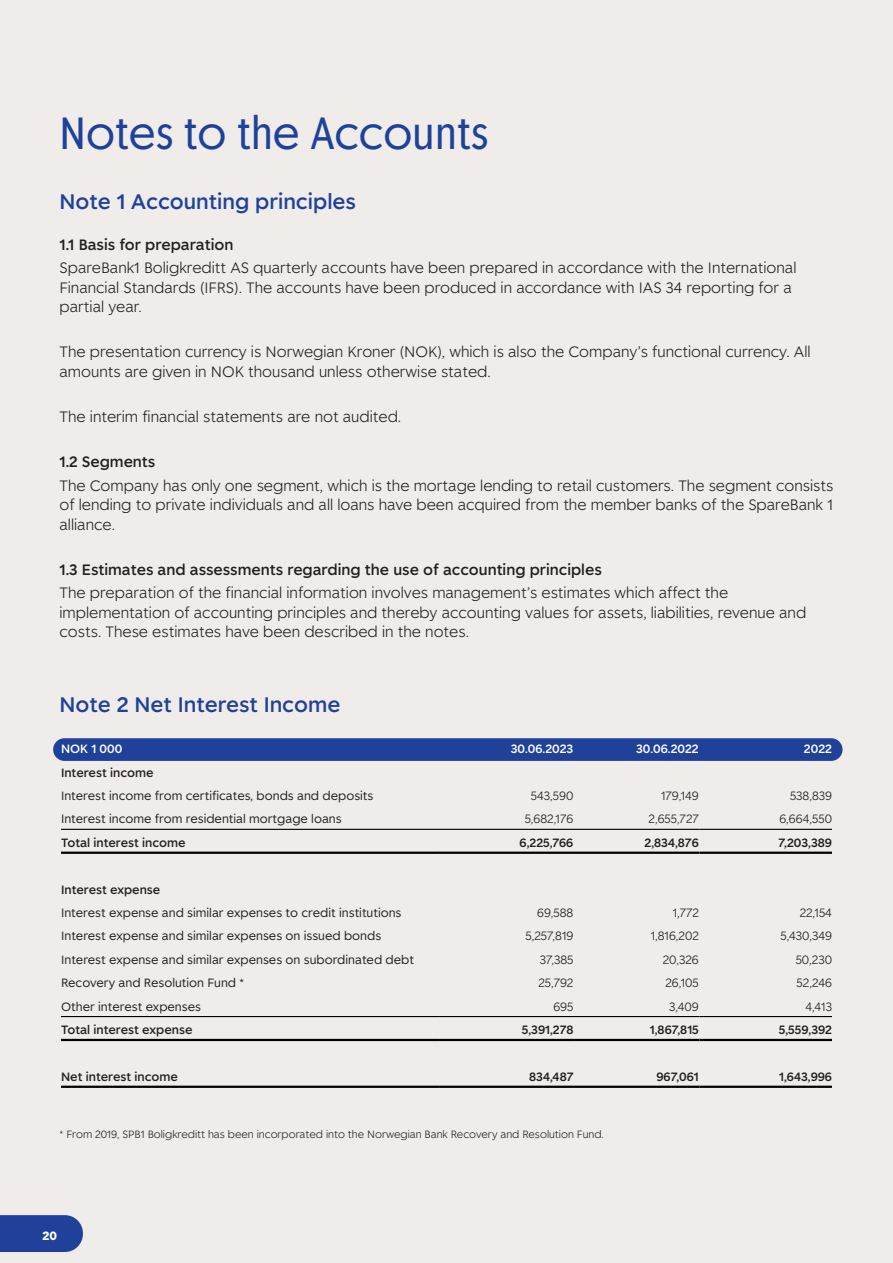
<style>
.page{position:relative;width:893px;height:1263px;background:#efecea}
.page>*{position:absolute;margin:0;border:0;box-sizing:border-box;transform-origin:0 0}
.Hovedtittel{font:45px "Spare Bank 1 Title";letter-spacing:.01em;color:#20419a}
.Hovedtittel_2{font:500 21px "Spare Bank 1";color:#20419a}
.TOCH{font:500 21px "Spare Bank 1";color:#20419a}
.Paragraf{font:300 15px/19.5px "Spare Bank 1";color:#231f20}
.Subtittel{font:500 15px "Spare Bank 1";color:#231f20}
.Tabular_content{font:12px "Spare Bank 1";color:#231f20}
.Tabular_content_bold{font:500 12px "Spare Bank 1";color:#231f20}
.Tabular_content-2{font:300 12px "Spare Bank 1";color:#231f20}
.Tabular_content_bold-2{font:500 12px "Spare Bank 1";color:#fff}
.Tabular_content-3{font:500 12px "Spare Bank 1";color:#fff}
.Tabular_content-4{font:500 12px "Spare Bank 1";color:#231f20}
.t1{font:700 12px "Spare Bank 1";color:#fff}
.TOCH-2{font:300 10.5px "Spare Bank 1";color:#231f20}
</style>
<div class="page">
<svg style="left:0;top:1215px;width:83px;height:37px;background:#2a499e"></svg>
<div style="left:53px;top:738px;width:789px;height:23px;background:#20419a;border-radius:11px"></div>
<hr style="left:61px;top:829px;width:378px;height:1px;background:#000">
<hr style="left:439px;top:829px;width:135px;height:1px;background:#000">
<hr style="left:574px;top:829px;width:125px;height:1px;background:#000">
<hr style="left:699px;top:829px;width:133px;height:1px;background:#000">
<hr style="left:61px;top:852px;width:378px;height:2px;background:#000">
<hr style="left:439px;top:852px;width:135px;height:2px;background:#000">
<hr style="left:574px;top:852px;width:125px;height:2px;background:#000">
<hr style="left:699px;top:852px;width:133px;height:2px;background:#000">
<hr style="left:61px;top:1016px;width:378px;height:1px;background:#000">
<hr style="left:439px;top:1016px;width:135px;height:1px;background:#000">
<hr style="left:574px;top:1016px;width:125px;height:1px;background:#000">
<hr style="left:699px;top:1016px;width:133px;height:1px;background:#000">
<hr style="left:61px;top:1039px;width:378px;height:2px;background:#000">
<hr style="left:439px;top:1039px;width:135px;height:2px;background:#000">
<hr style="left:574px;top:1039px;width:125px;height:2px;background:#000">
<hr style="left:699px;top:1039px;width:133px;height:2px;background:#000">
<hr style="left:61px;top:1086px;width:378px;height:2px;background:#000">
<hr style="left:439px;top:1086px;width:135px;height:2px;background:#000">
<hr style="left:574px;top:1086px;width:125px;height:2px;background:#000">
<hr style="left:699px;top:1086px;width:133px;height:2px;background:#000">
<p class="Hovedtittel" style="left:60px;top:104px;width:430px">Notes to the Accounts</p>
<p class="Hovedtittel_2" style="left:60px;top:188px;width:298px">Note 1 Accounting principles</p>
<p class="Subtittel" style="left:60px;top:234px;width:175px">1.1 Basis for preparation</p>
<p class="Paragraf" style="left:60px;top:258px;width:738px">SpareBank1 Boligkreditt AS quarterly accounts have been prepared in accordance with the International<br>Financial Standards (IFRS). The accounts have been produced in accordance with IAS 34 reporting for a partial year.</p>
<p class="Paragraf" style="left:60px;top:342px;width:752px">The presentation currency is Norwegian Kroner (NOK), which is also the Company’s functional currency. All amounts are given in NOK thousand unless otherwise stated.</p>
<p class="Paragraf" style="left:60px;top:406px;width:343px">The interim financial statements are not audited.</p>
<p class="Subtittel" style="left:60px;top:452px;width:97px">1.2 Segments</p>
<p class="Paragraf" style="left:60px;top:475px;width:775px;text-align:justify">The Company has only one segment, which is the mortage lending to retail customers. The segment consists of lending to private individuals and all loans have been acquired from the member banks of the SpareBank 1 alliance.</p>
<p class="Subtittel" style="left:60px;top:559px;width:544px">1.3 Estimates and assessments regarding the use of accounting principles</p>
<p class="Paragraf" style="left:60px;top:583px;width:748px">The preparation of the financial information involves management’s estimates which affect the implementation of accounting principles and thereby accounting values for assets, liabilities, revenue and costs. These estimates have been described in the notes.</p>
<p class="TOCH" style="left:60px;top:691px;width:282px">Note 2 Net Interest Income</p>
<p class="Tabular_content_bold-2" style="left:61px;top:741px;width:63px">NOK 1 000</p>
<p class="Tabular_content_bold-2" style="left:511px;top:741px;width:64px">30.06.2023</p>
<p class="Tabular_content-3" style="left:636px;top:741px;width:64px">30.06.2022</p>
<p class="Tabular_content-3" style="left:804px;top:741px;width:30px">2022</p>
<p class="Tabular_content-4" style="left:61px;top:764px;width:94px">Interest income</p>
<p class="Tabular_content" style="left:61px;top:788px;width:314px">Interest income from certificates, bonds and deposits</p>
<p class="Tabular_content-2" style="left:531px;top:788px;width:44px">543,590</p>
<p class="Tabular_content-2" style="left:661px;top:788px;width:39px">179,149</p>
<p class="Tabular_content-2" style="left:790px;top:788px;width:43px">538,839</p>
<p class="Tabular_content" style="left:61px;top:811px;width:282px">Interest income from residential mortgage loans</p>
<p class="Tabular_content-2" style="left:525px;top:811px;width:50px">5,682,176</p>
<p class="Tabular_content-2" style="left:649px;top:811px;width:52px">2,655,727</p>
<p class="Tabular_content-2" style="left:779px;top:811px;width:54px">6,664,550</p>
<p class="Tabular_content_bold" style="left:61px;top:835px;width:126px">Total interest income</p>
<p class="Tabular_content_bold" style="left:520px;top:835px;width:55px">6,225,766</p>
<p class="Tabular_content_bold" style="left:645px;top:835px;width:56px">2,834,876</p>
<p class="Tabular_content_bold" style="left:778px;top:835px;width:55px">7,203,389</p>
<p class="Tabular_content_bold" style="left:61px;top:881px;width:101px">Interest expense</p>
<p class="Tabular_content" style="left:61px;top:905px;width:342px">Interest expense and similar expenses to credit institutions</p>
<p class="Tabular_content-2" style="left:537px;top:905px;width:38px">69,588</p>
<p class="Tabular_content-2" style="left:673px;top:905px;width:28px">1,772</p>
<p class="Tabular_content-2" style="left:800px;top:905px;width:34px">22,154</p>
<p class="Tabular_content" style="left:61px;top:928px;width:322px">Interest expense and similar expenses on issued bonds</p>
<p class="Tabular_content-2" style="left:526px;top:928px;width:49px">5,257,819</p>
<p class="Tabular_content-2" style="left:651px;top:928px;width:50px">1,816,202</p>
<p class="Tabular_content-2" style="left:780px;top:928px;width:53px">5,430,349</p>
<p class="Tabular_content" style="left:61px;top:952px;width:354px">Interest expense and similar expenses on subordinated debt</p>
<p class="Tabular_content-2" style="left:540px;top:952px;width:35px">37,385</p>
<p class="Tabular_content-2" style="left:663px;top:952px;width:38px">20,326</p>
<p class="Tabular_content-2" style="left:796px;top:952px;width:38px">50,230</p>
<p class="Tabular_content" style="left:61px;top:975px;width:184px">Recovery and Resolution Fund *</p>
<p class="Tabular_content-2" style="left:538px;top:975px;width:36px">25,792</p>
<p class="Tabular_content-2" style="left:665px;top:975px;width:35px">26,105</p>
<p class="Tabular_content-2" style="left:797px;top:975px;width:37px">52,246</p>
<p class="Tabular_content" style="left:61px;top:998px;width:141px">Other interest expenses</p>
<p class="Tabular_content-2" style="left:553px;top:998px;width:22px">695</p>
<p class="Tabular_content-2" style="left:669px;top:998px;width:31px">3,409</p>
<p class="Tabular_content-2" style="left:805px;top:998px;width:28px">4,413</p>
<p class="Tabular_content_bold" style="left:61px;top:1022px;width:133px">Total interest expense</p>
<p class="Tabular_content_bold" style="left:522px;top:1022px;width:53px">5,391,278</p>
<p class="Tabular_content_bold" style="left:650px;top:1022px;width:51px">1,867,815</p>
<p class="Tabular_content_bold" style="left:779px;top:1022px;width:55px">5,559,392</p>
<p class="Tabular_content_bold" style="left:61px;top:1069px;width:118px">Net interest income</p>
<p class="Tabular_content_bold" style="left:529px;top:1069px;width:46px">834,487</p>
<p class="Tabular_content_bold" style="left:656px;top:1069px;width:44px">967,061</p>
<p class="Tabular_content_bold" style="left:779px;top:1069px;width:54px">1,643,996</p>
<p class="TOCH-2" style="left:60px;top:1127px;width:546px">* From 2019, SPB1 Boligkreditt has been incorporated into the Norwegian Bank Recovery and Resolution Fund.</p>
<p class="t1" style="left:43px;top:1228px;width:16px">20</p>
</div>
